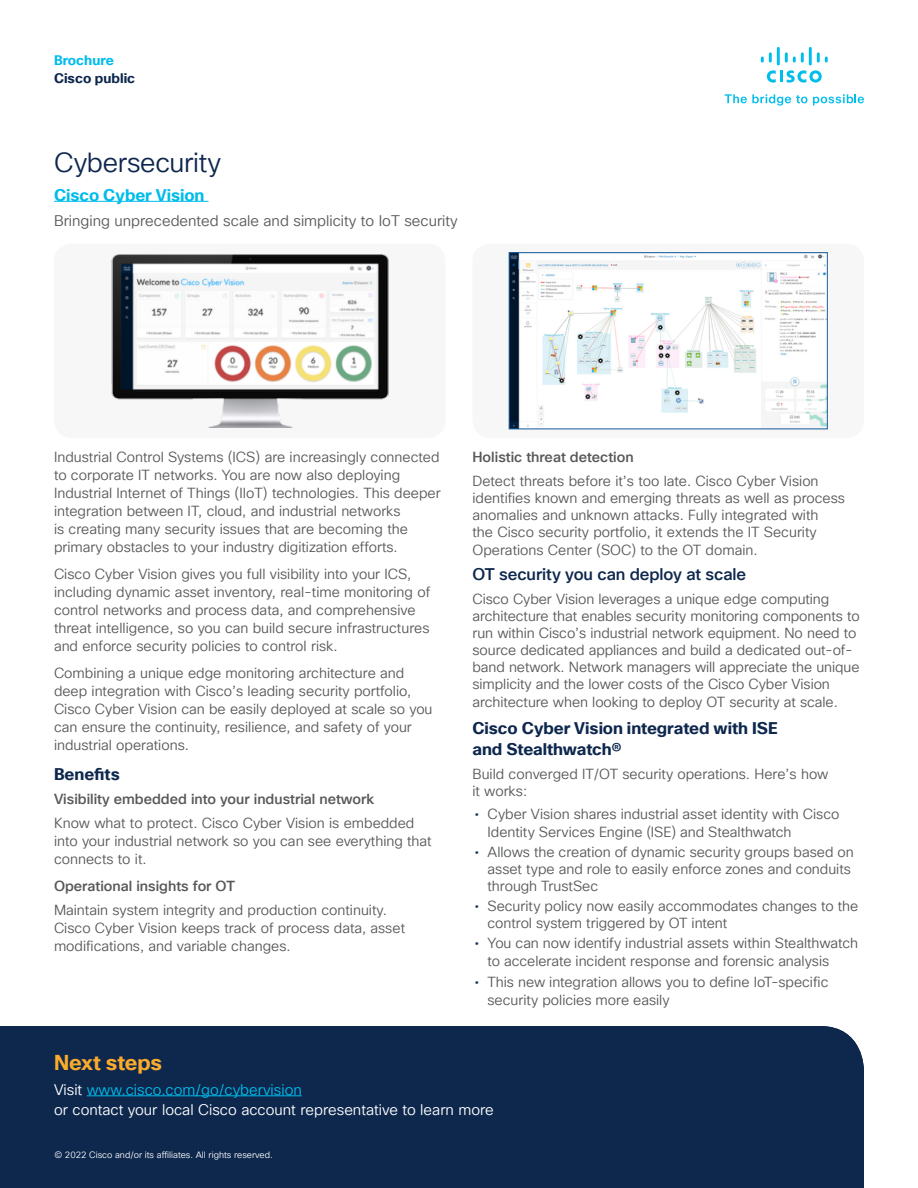
<style>
.page{position:relative;width:918px;height:1188px;background:#fff}
.page>*{position:absolute;margin:0;border:0;box-sizing:border-box;transform-origin:0 0}
.Subhead2_midnight_bl{font:27px "Cisco Sans TT Light";letter-spacing:-.01em;color:#0d274d}
.Subhead3_Orange{font:700 21px "Cisco Sans TT";letter-spacing:-.005em;color:#fbab2c}
.Subhead3_Midnight_bl{font:700 16.5px/21px "Cisco Sans TT";letter-spacing:-.005em;color:#0d274d}
.Subhead3_Midnight_bl-2{font:500 16.5px "Cisco Sans TT";letter-spacing:-.005em;color:#0d274d}
.Subhead3_Midnight_bl-3{font:700 16.5px "Cisco Sans TT";letter-spacing:-.005em;color:#00bceb}
.Body_White{font:15px/19.5px "Cisco Sans TT Light";color:#fff}
.Body{font:15px "Cisco Sans TT Light";color:#57585a}
.Body-2{font:14.25px/18px "Cisco Sans TT Light";color:#57585a}
.Body-3{font:500 14.25px "Cisco Sans TT";color:#57585a}
.t1{font:700 13.5px "Cisco Sans TT";color:#0d274d}
.t2{font:700 13.5px "Cisco Sans TT";color:#00bceb}
.t3{font:9px "Cisco Sans TT Light";color:#fff}
.s1{font-family:"Cisco Sans TT";color:#0d274d}
.s2{color:#00bceb}
</style>
<div class="page">
<svg style="left:725px;top:94px;width:82px;height:12px"></svg>
<svg style="left:813px;top:94px;width:51px;height:11px"></svg>
<svg style="left:767px;top:70px;width:55px;height:13px"></svg>
<svg style="left:761px;top:52px;width:11px;height:11px"></svg>
<hr style="left:777px;top:47px;width:3px;height:18px;background:#00bdeb">
<svg style="left:785px;top:52px;width:19px;height:11px"></svg>
<hr style="left:809px;top:47px;width:3px;height:18px;background:#00bdeb">
<svg style="left:817px;top:52px;width:11px;height:11px"></svg>
<hr style="left:54px;top:201px;width:154px;height:1px;background:#00bceb">
<div style="left:54px;top:244px;width:392px;height:194px;background:#f7f7f8;border-radius:18px"></div>
<div style="left:472px;top:244px;width:392px;height:194px;background:#f7f7f8;border-radius:18px"></div>
<div style="left:0;top:1026px;width:864px;height:162px;background:#0d274d"></div>
<hr style="left:87px;top:1096px;width:215px;height:1px;background:#00bceb">
<img style="left:111px;top:254px;width:277px;height:173px">
<img style="left:511px;top:255px;width:315px;height:172px">
<div style="left:509px;top:253px;width:319px;height:176px;border:1px solid #175d9e"></div>
<p class="t2" style="left:54px;top:51px;width:61px">Brochure</p>
<p class="t1" style="left:54px;top:69px;width:83px">Cisco public</p>
<p class="Subhead2_midnight_bl" style="left:54px;top:145px;width:169px">Cybersecurity</p>
<p class="Subhead3_Midnight_bl-3" style="left:54px;top:184px;width:152px">Cisco Cyber Vision</p>
<p class="Body" style="left:54px;top:211px;width:405px">Bringing unprecedented scale and simplicity to IoT security</p>
<p class="Body-2" style="left:54px;top:448px;width:388px">Industrial Control Systems (ICS) are increasingly connected to corporate IT networks. You are now also deploying Industrial Internet of Things (IIoT) technologies. This deeper integration between IT, cloud, and industrial networks<br>is creating many security issues that are becoming the primary obstacles to your industry digitization efforts.</p>
<p class="Body-2" style="left:54px;top:565px;width:378px">Cisco Cyber Vision gives you full visibility into your ICS, including dynamic asset inventory, real-time monitoring of control networks and process data, and comprehensive threat intelligence, so you can build secure infrastructures and enforce security policies to control risk.</p>
<p class="Body-2" style="left:54px;top:664px;width:380px">Combining a unique edge monitoring architecture and deep integration with Cisco’s leading security portfolio, Cisco Cyber Vision can be easily deployed at scale so you can ensure the continuity, resilience, and safety of your industrial operations.</p>
<p class="Subhead3_Midnight_bl" style="left:54px;top:764px;width:67px">Benefits</p>
<p class="Body-3" style="left:54px;top:789px;width:322px">Visibility embedded into your industrial network</p>
<p class="Body-2" style="left:54px;top:814px;width:379px">Know what to protect. Cisco Cyber Vision is embedded into your industrial network so you can see everything that connects to it.</p>
<p class="Body-3" style="left:54px;top:876px;width:182px">Operational insights for OT</p>
<p class="Body-2" style="left:54px;top:901px;width:353px">Maintain system integrity and production continuity.<br>Cisco Cyber Vision keeps track of process data, asset modifications, and variable changes.</p>
<p class="Body-3" style="left:472px;top:447px;width:163px">Holistic threat detection</p>
<p class="Body-2" style="left:472px;top:472px;width:374px;line-height:17.4px">Detect threats before it’s too late. Cisco Cyber Vision identifies known and emerging threats as well as process anomalies and unknown attacks. Fully integrated with<br>the Cisco security portfolio, it extends the IT Security Operations Center (SOC) to the OT domain.</p>
<p class="Subhead3_Midnight_bl-2" style="left:472px;top:563px;width:275px">OT security you can deploy at scale</p>
<p class="Body-2" style="left:472px;top:591px;width:389px;line-height:17.2px">Cisco Cyber Vision leverages a unique edge computing architecture that enables security monitoring components to run within Cisco’s industrial network equipment. No need to source dedicated appliances and build a dedicated out-of&shy;band network. Network managers will appreciate the unique simplicity and the lower costs of the Cisco Cyber Vision architecture when looking to deploy OT security at scale.</p>
<p class="Subhead3_Midnight_bl" style="left:472px;top:718px;width:307px">Cisco Cyber Vision integrated with ISE and Stealthwatch®</p>
<p class="Body-2" style="left:472px;top:766px;width:357px;line-height:17.1px">Build converged IT/OT security operations. Here’s how it works:</p>
<p class="Body-2" style="left:488px;top:806px;width:353px;line-height:17.1px;text-indent:-13px"><span class="s1">•</span> Cyber Vision shares industrial asset identity with Cisco<br>Identity Services Engine (ISE) and Stealthwatch</p>
<p class="Body-2" style="left:488px;top:844px;width:368px;line-height:17.1px;text-indent:-13px"><span class="s1">•</span> Allows the creation of dynamic security groups based on asset type and role to easily enforce zones and conduits through TrustSec</p>
<p class="Body-2" style="left:488px;top:898px;width:372px;line-height:17.1px;text-indent:-13px"><span class="s1">•</span> Security policy now easily accommodates changes to the control system triggered by OT intent</p>
<p class="Body-2" style="left:488px;top:935px;width:372px;text-indent:-13px"><span class="s1">•</span> You can now identify industrial assets within Stealthwatch to accelerate incident response and forensic analysis</p>
<p class="Body-2" style="left:488px;top:974px;width:343px;text-indent:-13px"><span class="s1">•</span> This new integration allows you to define IoT-specific security policies more easily</p>
<p class="Subhead3_Orange" style="left:54px;top:1048px;width:110px">Next steps</p>
<p class="Body_White" style="left:54px;top:1081px;width:441px">Visit <span class="s2">www.cisco.com/go/cybervision<br></span>or contact your local Cisco account representative to learn more</p>
<p class="t3" style="left:54px;top:1149px;width:220px">© 2022 Cisco and/or its affiliates. All rights reserved.</p>
</div>
